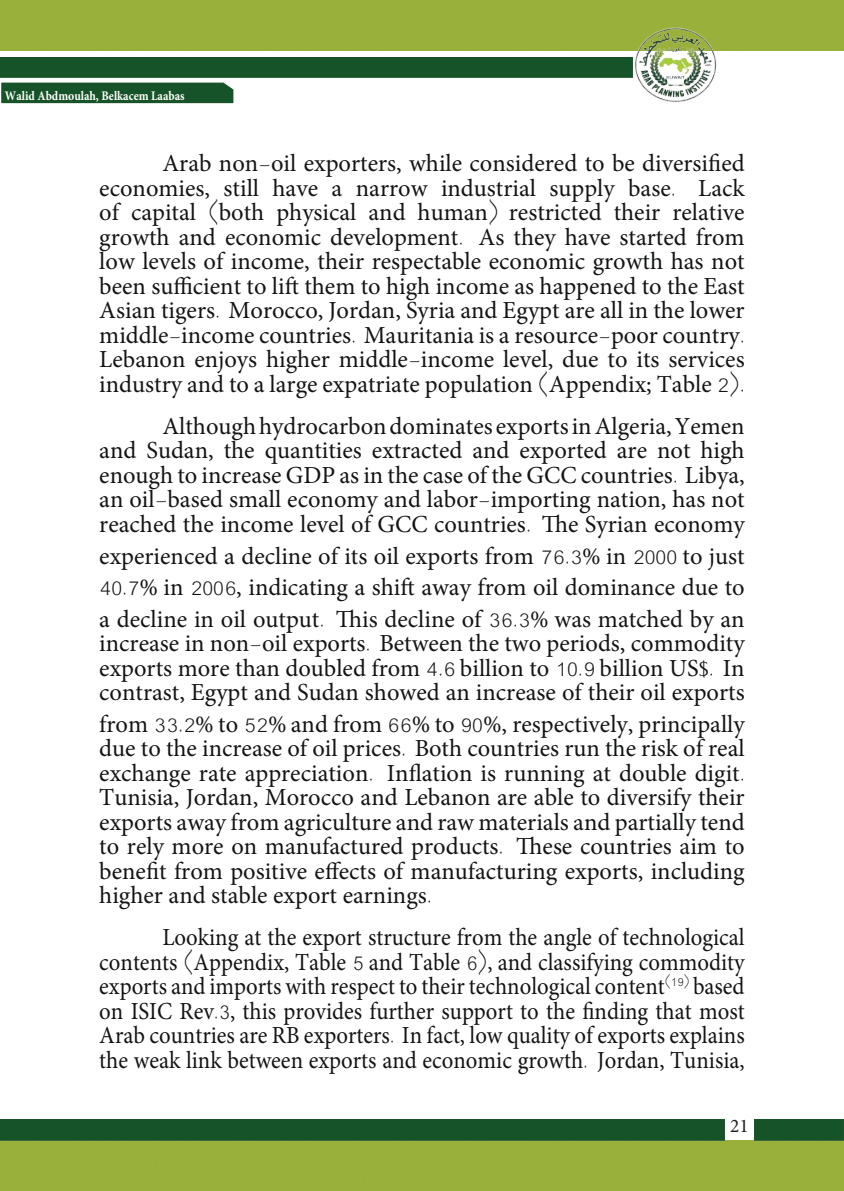
<style>
.page{position:relative;width:844px;height:1191px;background:#fff}
.page>*{position:absolute;margin:0;border:0;box-sizing:border-box;transform-origin:0 0}
.t1{font:24.5px/24.5px "Minion Pro";color:#131415}
.t2{font:24.5px/24.5px "Minion Pro";color:#131415;text-align:right;scale:.93 1}
.t3{font:19.25px "Minion Pro";color:#241f1f}
.t4{font:300 14.35px "GEMB Farasha";color:#131415;scale:.93 1}
.t5{font:700 13.12px "Minion Pro";color:#fffffb;scale:.89 1}
.s1{font-family:"GEMB Farasha";font-weight:300}
</style>
<div class="page">
<div style="left:0;top:1140px;width:843px;height:51px;background:#99b03a"></div>
<div style="left:0;top:1119px;width:724px;height:21px;background:#165328"></div>
<div style="left:754px;top:1119px;width:89px;height:21px;background:#165328"></div>
<div style="left:0;top:0;width:843px;height:51px;background:#99b03a"></div>
<div style="left:0;top:57px;width:621px;height:21px;background:#165328"></div>
<img style="left:621px;top:21px;width:108px;height:81px">
<div style="left:1px;top:83px;width:232px;height:20px;background:#165328"></div>
<p class="t5" style="left:5px;top:86px;width:203px">Walid Abdmoulah, Belkacem Laabas</p>
<p class="t1" style="left:162px;top:151px;width:583px;text-align:right">Arab non<span class="s1">-</span>oil exporters, while considered to be diversified<br>Lack</p>
<p class="t1" style="left:223px;top:176px;width:37px">still</p>
<p class="t1" style="left:272px;top:176px;width:47px">have</p>
<p class="t1" style="left:441px;top:176px;width:96px">industrial</p>
<p class="t1" style="left:549px;top:176px;width:67px">supply</p>
<p class="t1" style="left:628px;top:176px;width:49px">base<span class="s1">.</span></p>
<p class="t1" style="left:99px;top:176px;width:112px">economies,</p>
<p class="t1" style="left:356px;top:176px;width:73px">narrow</p>
<p class="t1" style="left:331px;top:176px;width:12px">a</p>
<p class="t1" style="left:208px;top:200px;width:58px"><span class="s1">(</span>both</p>
<p class="t1" style="left:417px;top:200px;width:185px">human<span class="s1">)</span> restricted</p>
<p class="t1" style="left:99px;top:200px;width:21px">of</p>
<p class="t1" style="left:131px;top:200px;width:66px">capital</p>
<p class="t1" style="left:276px;top:200px;width:82px">physical</p>
<p class="t1" style="left:368px;top:200px;width:39px">and</p>
<p class="t1" style="left:613px;top:200px;width:48px">their</p>
<p class="t1" style="left:672px;top:200px;width:74px">relative</p>
<p class="t1" style="left:99px;top:225px;width:646px">growth and economic development<span class="s1">.<br></span>low levels of income, their respectable economic growth has not been sufficient to lift them to high income as happened to the East Asian tigers<span class="s1">.</span> Morocco, Jordan, Syria and Egypt are all in the lower</p>
<p class="t1" style="left:99px;top:347px;width:646px">Lebanon enjoys higher middle<span class="s1">-</span>income level, due to its services</p>
<p class="t1" style="left:478px;top:225px;width:267px">As they have started from</p>
<p class="t1" style="left:99px;top:311px;width:646px;line-height:49px">middle<span class="s1">-</span>income countries<span class="s1">.</span> Mauritania is a resource<span class="s1">-</span>poor country<span class="s1">. </span>industry and to a large expatriate population <span class="s1">(</span>Appendix; Table <span class="s1">.(2</span></p>
<p class="t1" style="left:99px;top:414px;width:646px;text-align:right">AlthoughhydrocarbondominatesexportsinAlgeria,Yemen<br>and Sudan, the quantities extracted and exported are not high</p>
<p class="t1" style="left:99px;top:487px;width:646px">an oil<span class="s1">-</span>based small economy and labor<span class="s1">-</span>importing nation, has not</p>
<p class="t1" style="left:99px;top:451px;width:646px;line-height:49px">enough to increase GDP as in the case of the GCC countries<span class="s1">.</span> Libya, reached the income level of GCC countries<span class="s1">.</span> The Syrian economy</p>
<p class="t1" style="left:99px;top:540px;width:646px;line-height:31.5px;text-align:right">experienced a decline of its oil exports from <span class="s1">76.3</span>% in <span class="s1">2000</span> to just<br><span class="s1">40.7</span>% in <span class="s1">2006</span>, indicating a shift away from oil dominance due to<br>This decline of <span class="s1">36.3</span>% was matched by an</p>
<p class="t1" style="left:99px;top:606px;width:646px">a decline in oil output<span class="s1">.<br></span>increase in non<span class="s1">-</span>oil exports<span class="s1">.</span> Between the two periods, commodity exports more than doubled from <span class="s1">4.6</span> billion to <span class="s1">10.9</span> billion US<span class="s1">$.</span> In contrast, Egypt and Sudan showed an increase of their oil exports</p>
<p class="t1" style="left:99px;top:711px;width:646px">from <span class="s1">33.2</span>% to <span class="s1">52</span>% and from <span class="s1">66</span>% to <span class="s1">90</span>%, respectively, principally due to the increase of oil prices<span class="s1">.</span> Both countries run the risk of real</p>
<p class="t1" style="left:99px;top:785px;width:646px">Tunisia, Jordan, Morocco and Lebanon are able to diversify their</p>
<p class="t1" style="left:99px;top:748px;width:646px;line-height:49px">exchange rate appreciation<span class="s1">.<br></span>exports away from agriculture and raw materials and partially tend</p>
<p class="t1" style="left:516px;top:834px;width:230px">These countries aim to</p>
<p class="t1" style="left:387px;top:760px;width:359px">Inflation is running at double digit<span class="s1">.</span></p>
<p class="t1" style="left:99px;top:834px;width:646px">to rely more on manufactured products<span class="s1">.<br></span>benefit from positive effects of manufacturing exports, including higher and stable export earnings<span class="s1">.</span></p>
<p class="t2" style="left:99px;top:925px;width:695px">Looking at the export structure from the angle of technological contents <span class="s1">(</span>Appendix, Table <span class="s1">5</span> and Table ,<span class="s1">)6</span> and classifying commodity based</p>
<p class="t4" style="left:664px;top:972px;width:28px">(19)</p>
<p class="t2" style="left:99px;top:974px;width:695px;text-align:left">exports and imports with respect to their technological content<br>on ISIC Rev<span class="s1">.3</span>, this provides further support to the finding that most Arab countries are RB exporters<span class="s1">.</span> In fact, low quality of exports explains the weak link between exports and economic growth<span class="s1">.</span> Jordan, Tunisia,</p>
<p class="t3" style="left:730px;top:1113px;width:20px">21</p>
</div>
